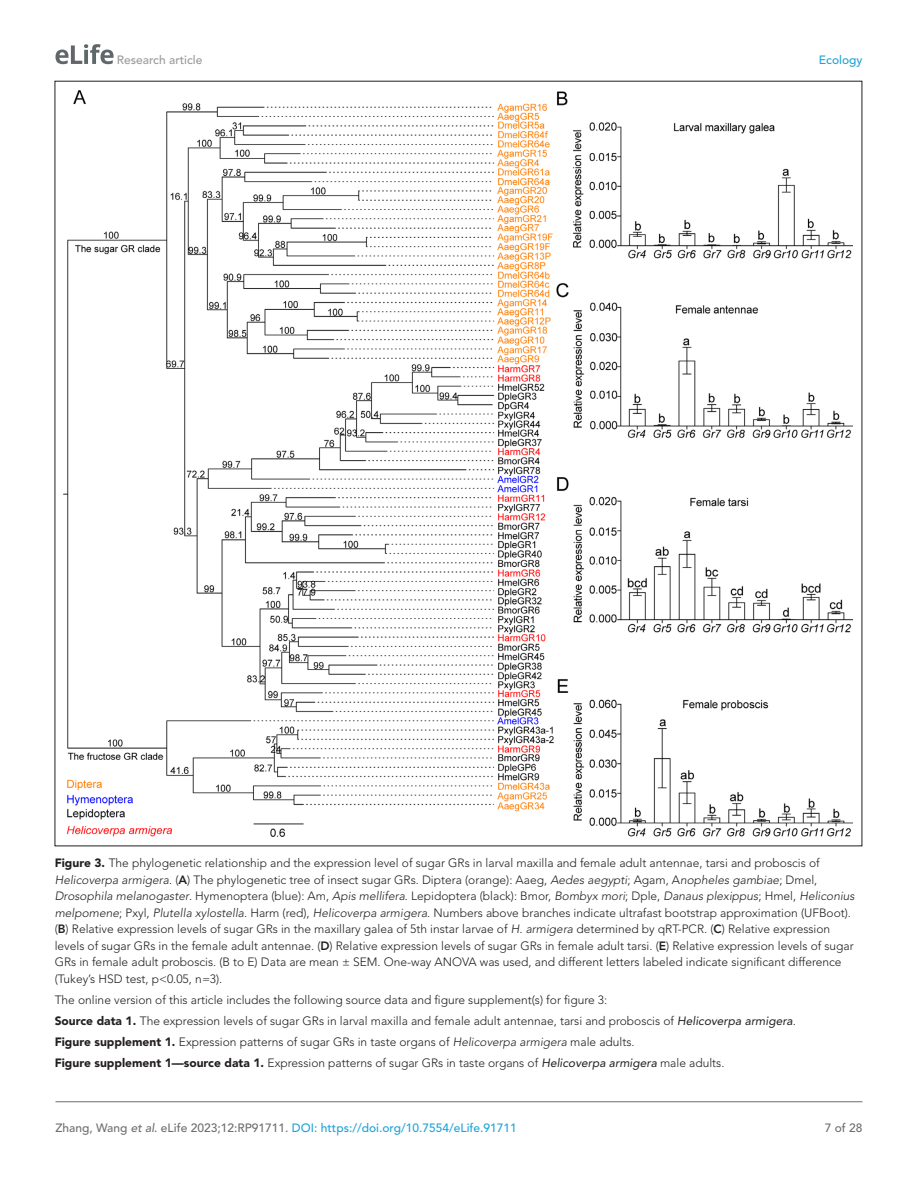
<style>
.page{position:relative;width:918px;height:1188px;background:#fff}
.page>*{position:absolute;margin:0;border:0;box-sizing:border-box;transform-origin:0 0}
.t1{font:300 12px/16.5px "Avenir LT Std";color:#231f20}
.t2{font:500 12px "Avenir LT Std";color:#1ea4d7}
.t3{font:500 12px "Avenir LT Std";color:#9a9a9a}
.t4{font:500 12px "Avenir LT Std";color:#6e6e70}
.s1{font-weight:900}
.s2{font-style:italic}
.s3{font-weight:800}
.s4{font-weight:400;font-style:italic}
.s5{color:#6e6e70}
.s6{font-style:italic;color:#6e6e70}
</style>
<div class="page">
<svg style="left:55px;top:44px;width:59px;height:20px"></svg>
<hr style="left:56px;top:1101px;width:806px;height:1px;background:#6e6e70">
<img style="left:64px;top:90px;width:789px;height:747px">
<p class="t3" style="left:117px;top:53px;width:87px">Research article</p>
<p class="t2" style="left:819px;top:53px;width:45px">Ecology</p>
<p class="t1" style="left:55px;top:855px;width:801px"><span class="s1">Figure 3.</span> The phylogenetic relationship and the expression level of sugar GRs in larval maxilla and female adult antennae, tarsi and proboscis of <span class="s2">Helicoverpa armigera</span>. (<span class="s3">A</span>) The phylogenetic tree of insect sugar GRs. Diptera (orange): Aaeg, <span class="s2">Aedes aegypti</span>; Agam, A<span class="s2">nopheles gambiae</span>; Dmel, <span class="s2">Drosophila melanogaster</span>. Hymenoptera (blue): Am, <span class="s2">Apis mellifera</span>. Lepidoptera (black): Bmor, <span class="s2">Bombyx mori</span>; Dple, <span class="s2">Danaus plexippus</span>; Hmel, <span class="s2">Heliconius melpomene</span>; Pxyl, <span class="s2">Plutella xylostella</span>. Harm (red), <span class="s2">Helicoverpa armigera</span>. Numbers above branches indicate ultrafast bootstrap approximation (UFBoot). (<span class="s3">B</span>) Relative expression levels of sugar GRs in the maxillary galea of 5th instar larvae of <span class="s2">H. armigera</span> determined by qRT-PCR. (<span class="s3">C</span>) Relative expression levels of sugar GRs in the female adult antennae. (<span class="s3">D</span>) Relative expression levels of sugar GRs in female adult tarsi. (<span class="s3">E</span>) Relative expression levels of sugar GRs in female adult proboscis. (B to E) Data are mean ± SEM. One-way ANOVA was used, and different letters labeled indicate significant difference (Tukey’s HSD test, p&lt;0.05, n<span class="s2">=</span>3).</p>
<p class="t1" style="left:55px;top:989px;width:743px;line-height:21px">The online version of this article includes the following source data and figure supplement(s) for figure 3:<br><span class="s1">Source data 1.</span> The expression levels of sugar GRs in larval maxilla and female adult antennae, tarsi and proboscis of <span class="s4">Helicoverpa armigera</span>.<br><span class="s1">Figure supplement 1.</span> Expression patterns of sugar GRs in taste organs of <span class="s2">Helicoverpa armigera</span> male adults.<br><span class="s1">Figure supplement 1—source data 1.</span> Expression patterns of sugar GRs in taste organs of <span class="s4">Helicoverpa armigera</span> male adults.</p>
<p class="t2" style="left:56px;top:1121px;width:463px"><span class="s5">Zhang, Wang</span> <span class="s6">et al</span><span class="s5">. eLife 2023;12:RP91711.</span> DOI: https://doi.org/10.7554/eLife.91711</p>
<p class="t4" style="left:825px;top:1121px;width:39px">7 of 28</p>
</div>
